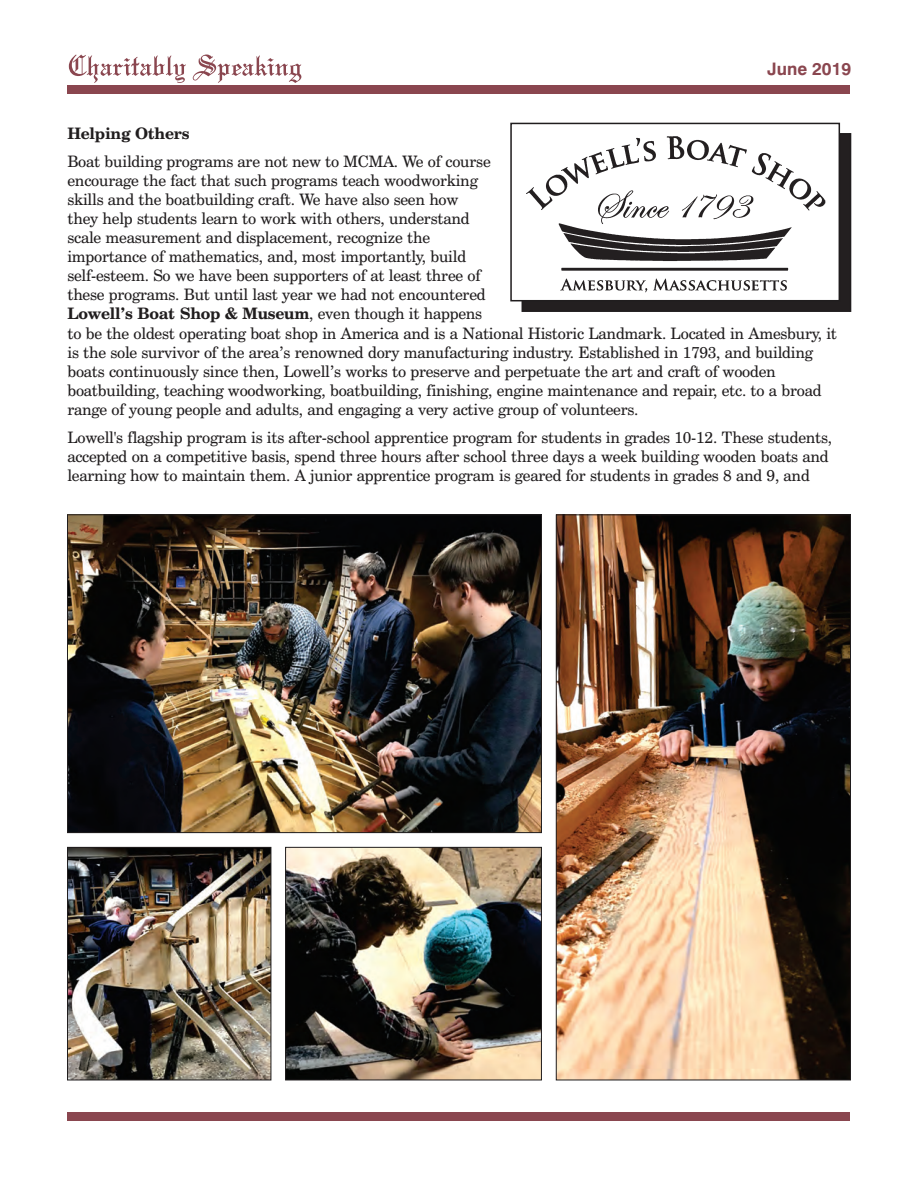
<style>
.page{position:relative;width:918px;height:1188px;background:#fff}
.page>*{position:absolute;margin:0;border:0;box-sizing:border-box;transform-origin:0 0}
.t1{font:700 17.25px "Swiss 721 BT";color:#8a464f}
.t2{font:15.75px/19px "Century Schoolbook BT";letter-spacing:-.015em;color:#201d1e}
.t3{font:700 15.75px "Century Schoolbook BT";letter-spacing:-.015em;color:#201d1e}
.s1{font-weight:700}
</style>
<div class="page">
<div style="left:68px;top:1112px;width:782px;height:9px;background:#8a464f"></div>
<div style="left:68px;top:85px;width:782px;height:9px;background:#8a464f"></div>
<svg style="left:69px;top:55px;width:232px;height:28px"></svg>
<div style="left:521px;top:133px;width:331px;height:179px;background:#231f20"></div>
<svg style="left:510px;top:122px;width:331px;height:180px"></svg>
<img style="left:524px;top:134px;width:303px;height:161px">
<img style="left:558px;top:516px;width:291px;height:562px">
<div style="left:556px;top:514px;width:295px;height:566px;border:1px solid #201d1e"></div>
<img style="left:69px;top:516px;width:471px;height:315px">
<div style="left:67px;top:514px;width:475px;height:319px;border:1px solid #201d1e"></div>
<img style="left:287px;top:849px;width:253px;height:229px">
<div style="left:285px;top:847px;width:257px;height:233px;border:1px solid #201d1e"></div>
<img style="left:69px;top:849px;width:200px;height:229px">
<div style="left:67px;top:847px;width:204px;height:233px;border:1px solid #201d1e"></div>
<p class="t3" style="left:67px;top:127px;width:123px">Helping Others</p>
<p class="t2" style="left:67px;top:154px;width:425px">Boat building programs are not new to MCMA. We of course encourage the fact that such programs teach woodworking skills and the boatbuilding craft. We have also seen how they help students learn to work with others, understand scale measurement and displacement, recognize the importance of mathematics, and, most importantly, build self-esteem. So we have been supporters of at least three of these programs. But until last year we had not encountered <span class="s1">Lowell’s Boat Shop &amp; Museum</span>, even though it happens</p>
<p class="t1" style="left:767px;top:62px;width:85px">June 2019</p>
<p class="t2" style="left:67px;top:325px;width:771px">to be the oldest operating boat shop in America and is a National Historic Landmark. Located in Amesbury, it is the sole survivor of the area’s renowned dory manufacturing industry. Established in 1793, and building boats continuously since then, Lowell’s works to preserve and perpetuate the art and craft of wooden boatbuilding, teaching woodworking, boatbuilding, finishing, engine maintenance and repair, etc. to a broad range of young people and adults, and engaging a very active group of volunteers.</p>
<p class="t2" style="left:67px;top:430px;width:766px">Lowell's flagship program is its after-school apprentice program for students in grades 10-12. These students, accepted on a competitive basis, spend three hours after school three days a week building wooden boats and learning how to maintain them. A junior apprentice program is geared for students in grades 8 and 9, and</p>
</div>
